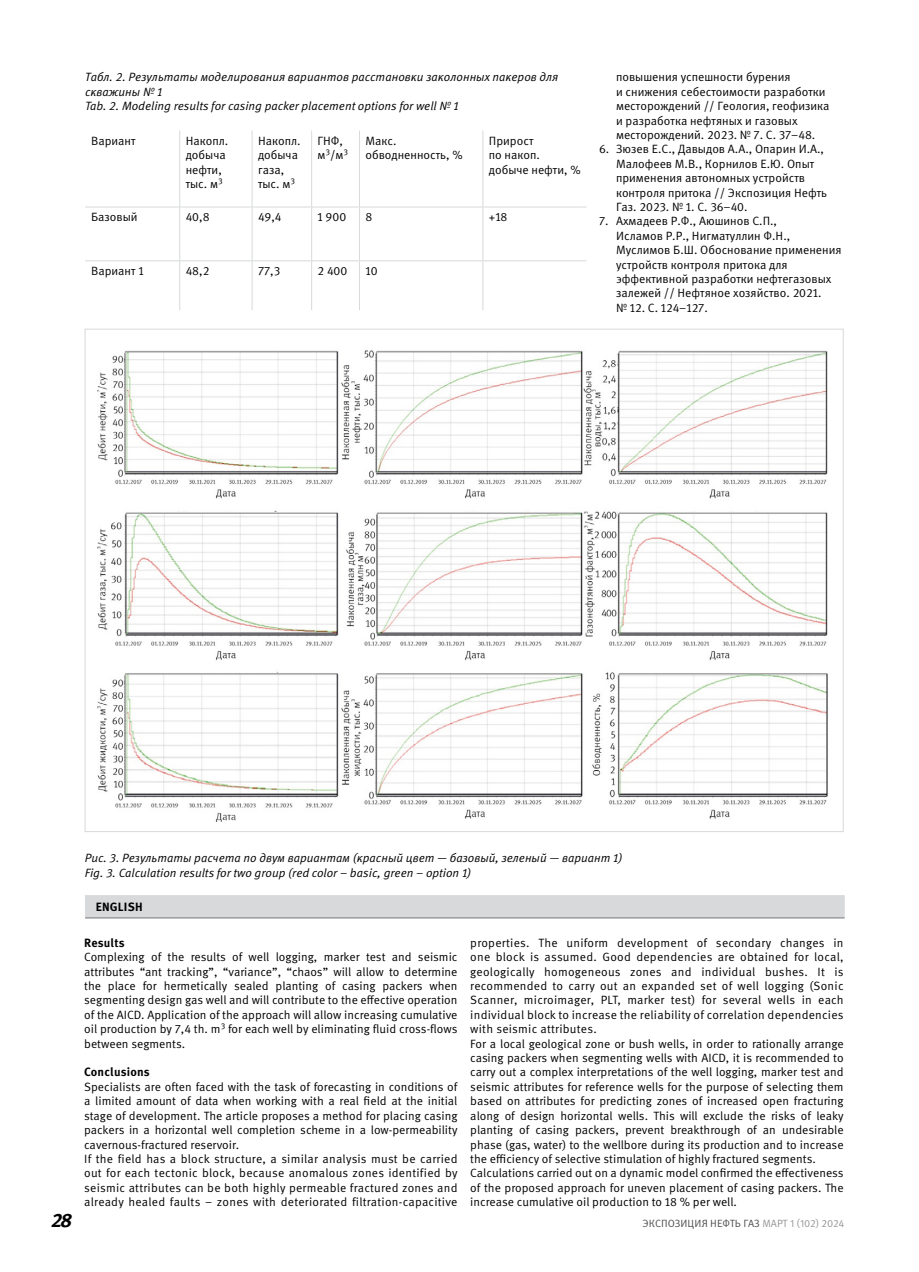
<style>
.page{position:relative;width:919px;height:1272px;background:#fff}
.page>*{position:absolute;margin:0;border:0;box-sizing:border-box;transform-origin:0 0}
.t1{font:italic 700 19.5px "Meta Pro";color:#000}
.t2{font:12px/14.4px "Meta Pro";color:#000}
.t3{font:italic 12px/14.4px "Meta Pro";color:#000}
.t4{font:700 12px "Meta Pro";letter-spacing:.02em;color:#000}
.t5{font:10.5px "Meta Pro";color:#4d4d4f}
.s1{color:#939598}
</style>
<div class="page">
<div style="left:85px;top:895px;width:759px;height:23px;background:#d7d9da"></div>
<hr style="left:85px;top:917px;width:759px;height:1px;background:#7c7e81">
<hr style="left:179px;top:131px;width:1px;height:76px;background:#d7d9da">
<hr style="left:252px;top:131px;width:1px;height:76px;background:#d7d9da">
<hr style="left:311px;top:131px;width:1px;height:76px;background:#d7d9da">
<hr style="left:359px;top:131px;width:1px;height:76px;background:#d7d9da">
<hr style="left:482px;top:131px;width:1px;height:76px;background:#d7d9da">
<hr style="left:85px;top:207px;width:95px;height:1px;background:#d7d9da">
<hr style="left:180px;top:207px;width:72px;height:1px;background:#d7d9da">
<hr style="left:179px;top:207px;width:1px;height:53px;background:#d7d9da">
<hr style="left:252px;top:207px;width:59px;height:1px;background:#d7d9da">
<hr style="left:252px;top:207px;width:1px;height:53px;background:#d7d9da">
<hr style="left:311px;top:207px;width:48px;height:1px;background:#d7d9da">
<hr style="left:311px;top:207px;width:1px;height:53px;background:#d7d9da">
<hr style="left:359px;top:207px;width:124px;height:1px;background:#d7d9da">
<hr style="left:359px;top:207px;width:1px;height:53px;background:#d7d9da">
<hr style="left:483px;top:207px;width:97px;height:1px;background:#d7d9da">
<hr style="left:482px;top:207px;width:1px;height:53px;background:#d7d9da">
<hr style="left:85px;top:260px;width:95px;height:1px;background:#d7d9da">
<hr style="left:180px;top:260px;width:72px;height:1px;background:#d7d9da">
<hr style="left:179px;top:261px;width:1px;height:49px;background:#d7d9da">
<hr style="left:252px;top:260px;width:59px;height:1px;background:#d7d9da">
<hr style="left:252px;top:261px;width:1px;height:49px;background:#d7d9da">
<hr style="left:311px;top:260px;width:48px;height:1px;background:#d7d9da">
<hr style="left:311px;top:261px;width:1px;height:49px;background:#d7d9da">
<hr style="left:359px;top:260px;width:124px;height:1px;background:#d7d9da">
<hr style="left:359px;top:261px;width:1px;height:49px;background:#d7d9da">
<hr style="left:483px;top:260px;width:97px;height:1px;background:#d7d9da">
<hr style="left:482px;top:261px;width:1px;height:49px;background:#d7d9da">
<img style="left:98px;top:350px;width:730px;height:471px">
<p class="t3" style="left:85px;top:70px;width:475px">Табл. 2. Результаты моделирования вариантов расстановки заколонных пакеров для скважины № 1<br>Tab. 2. Modeling results for casing packer placement options for well № 1</p>
<p class="t2" style="left:91px;top:134px;width:46px">Вариант</p>
<p class="t2" style="left:186px;top:134px;width:44px">Накопл. добыча нефти, тыс. м<sup>3</sup></p>
<p class="t2" style="left:258px;top:134px;width:44px">Накопл. добыча газа, тыс. м<sup>3</sup></p>
<p class="t2" style="left:317px;top:134px;width:32px">ГНФ, м<sup>3</sup>/м<sup>3</sup></p>
<p class="t2" style="left:365px;top:134px;width:99px">Макс. обводненность, %</p>
<p class="t2" style="left:489px;top:134px;width:93px">Прирост<br>по накоп. добыче нефти, %</p>
<p class="t2" style="left:91px;top:210px;width:48px">Базовый</p>
<p class="t2" style="left:186px;top:210px;width:25px">40,8</p>
<p class="t2" style="left:258px;top:210px;width:25px">49,4</p>
<p class="t2" style="left:317px;top:210px;width:30px">1 900</p>
<p class="t2" style="left:365px;top:210px;width:8px">8</p>
<p class="t2" style="left:489px;top:210px;width:20px">+18</p>
<p class="t2" style="left:91px;top:264px;width:54px">Вариант 1</p>
<p class="t2" style="left:186px;top:264px;width:25px">48,2</p>
<p class="t2" style="left:258px;top:264px;width:23px">77,3</p>
<p class="t2" style="left:317px;top:264px;width:31px">2 400</p>
<p class="t2" style="left:365px;top:264px;width:14px">10</p>
<p class="t2" style="left:616px;top:70px;width:215px">повышения успешности бурения<br>и снижения себестоимости разработки месторождений // Геология, геофизика и разработка нефтяных и газовых месторождений. 2023. № 7. С. 37–48.</p>
<p class="t2" style="left:616px;top:142px;width:212px;text-indent:-17px">6. Зюзев Е.С., Давыдов А.А., Опарин И.А., Малофеев М.В., Корнилов Е.Ю. Опыт применения автономных устройств контроля притока // Экспозиция Нефть Газ. 2023. № 1. С. 36–40.</p>
<p class="t2" style="left:616px;top:214px;width:227px;text-indent:-17px">7. Ахмадеев Р.Ф., Аюшинов С.П.,<br>Исламов Р.Р., Нигматуллин Ф.Н.,<br>Муслимов Б.Ш. Обоснование применения устройств контроля притока для эффективной разработки нефтегазовых залежей // Нефтяное хозяйство. 2021.<br>№ 12. С. 124–127.</p>
<p class="t3" style="left:85px;top:851px;width:539px">Рис. 3. Результаты расчета по двум вариантам (красный цвет — базовый, зеленый — вариант 1)<br>Fig. 3. Calculation results for two group (red color – basic, green – option 1)</p>
<p class="t4" style="left:96px;top:899px;width:48px">ENGLISH</p>
<p class="t4" style="left:84px;top:935px;width:42px">Results</p>
<p class="t2" style="left:84px;top:950px;width:375px;text-align:justify">Complexing of the results of well logging, marker test and seismic attributes “ant tracking”, “variance”, “chaos” will allow to determine the place for hermetically sealed planting of casing packers when segmenting design gas well and will contribute to the effective operation of the AICD. Application of the approach will allow increasing cumulative oil production by 7,4 th. m<sup>3</sup> for each well by eliminating fluid cross-flows between segments.</p>
<p class="t4" style="left:84px;top:1064px;width:67px">Conclusions</p>
<p class="t2" style="left:84px;top:1079px;width:375px">Specialists are often faced with the task of forecasting in conditions of a limited amount of data when working with a real field at the initial stage of development. The article proposes a method for placing casing packers in a horizontal well completion scheme in a low-permeability cavernous-fractured reservoir.<br>If the field has a block structure, a similar analysis must be carried out for each tectonic block, because anomalous zones identified by seismic attributes can be both highly permeable fractured zones and already healed faults – zones with deteriorated filtration-capacitive</p>
<p class="t2" style="left:470px;top:935px;width:375px">properties. The uniform development of secondary changes in one block is assumed. Good dependencies are obtained for local, geologically homogeneous zones and individual bushes. It is recommended to carry out an expanded set of well logging (Sonic Scanner, microimager, PLT, marker test) for several wells in each individual block to increase the reliability of correlation dependencies with seismic attributes.<br>For a local geological zone or bush wells, in order to rationally arrange casing packers when segmenting wells with AICD, it is recommended to carry out a complex interpretations of the well logging, marker test and seismic attributes for reference wells for the purpose of selecting them based on attributes for predicting zones of increased open fracturing along of design horizontal wells. This will exclude the risks of leaky planting of casing packers, prevent breakthrough of an undesirable phase (gas, water) to the wellbore during its production and to increase the efficiency of selective stimulation of highly fractured segments.<br>Calculations carried out on a dynamic model confirmed the effectiveness of the proposed approach for uneven placement of casing packers. The increase cumulative oil production to 18 % per well.</p>
<h1 class="t1" style="left:51px;top:1208px;width:23px">28</h1>
<p class="t5" style="left:642px;top:1216px;width:203px">ЭКСПОЗИЦИЯ НЕФТЬ ГАЗ <span class="s1">МАРТ 1 (102) 2024</span></p>
</div>
